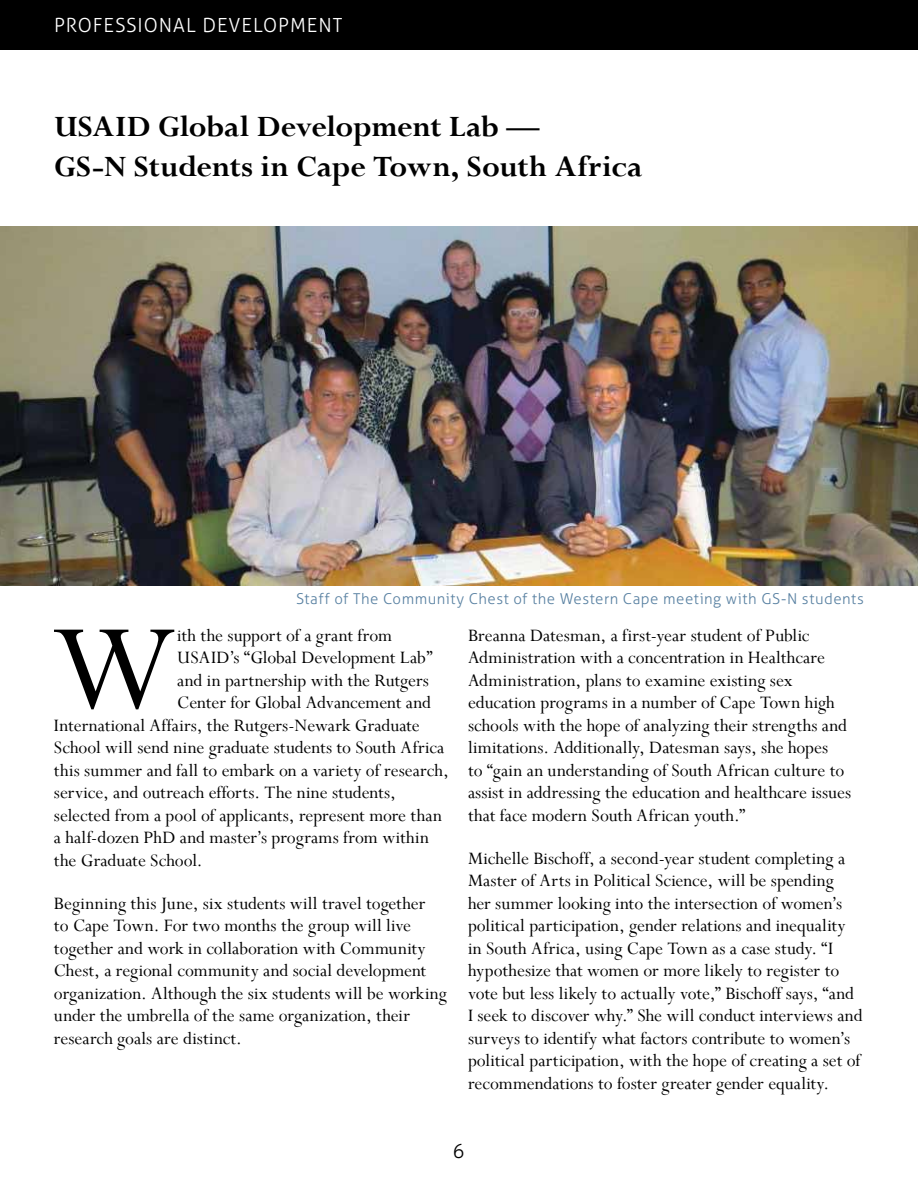
<style>
.page{position:relative;width:918px;height:1188px;background:#fff}
.page>*{position:absolute;margin:0;border:0;box-sizing:border-box;transform-origin:0 0}
.t1{font:137.4px "Perpetua";color:#000}
.t2{font:700 33px/39.6px "Perpetua";letter-spacing:-.01em;color:#000}
.t3{font:19.5px/22.5px "Perpetua";color:#000}
.t4{font:300 19.5px "Aller";letter-spacing:.05em;color:#fff}
.t5{font:300 19.5px "Aller";color:#000}
.t6{font:300 15px "Aller";letter-spacing:.035em;color:#5981a2}
</style>
<div class="page">
<img style="left:0;top:227px;width:918px;height:358px">
<div style="left:0;top:0;width:918px;height:50px;background:#000"></div>
<p class="t4" style="left:54px;top:13px;width:290px">PROFESSIONAL DEVELOPMENT</p>
<h2 class="t2" style="left:54px;top:106px;width:590px">USAID Global Development Lab —<br>GS-N Students in Cape Town, South Africa</h2>
<p class="t6" style="left:296px;top:589px;width:569px">Staff of The Community Chest of the Western Cape meeting with GS-N students</p>
<h1 class="t1" style="left:51px;top:582px;width:127px">W</h1>
<p class="t3" style="left:177px;top:624px;width:217px">ith the support of a grant from</p>
<p class="t3" style="left:177px;top:646px;width:257px">USAID’s “Global Development Lab”</p>
<p class="t3" style="left:177px;top:669px;width:253px">and in partnership with the Rutgers</p>
<p class="t3" style="left:177px;top:691px;width:255px">Center for Global Advancement and</p>
<p class="t3" style="left:54px;top:714px;width:367px">International Affairs, the Rutgers-Newark Graduate</p>
<p class="t3" style="left:54px;top:736px;width:392px">School will send nine graduate students to South Africa</p>
<p class="t3" style="left:54px;top:759px;width:396px">this summer and fall to embark on a variety of research,</p>
<p class="t3" style="left:54px;top:781px;width:343px">service, and outreach efforts. The nine students,</p>
<p class="t3" style="left:54px;top:804px;width:390px">selected from a pool of applicants, represent more than</p>
<p class="t3" style="left:54px;top:826px;width:377px">a half-dozen PhD and master’s programs from within</p>
<p class="t3" style="left:54px;top:849px;width:150px">the Graduate School.</p>
<p class="t3" style="left:54px;top:891px;width:395px">Beginning this June, six students will travel together<br>to Cape Town. For two months the group will live together and work in collaboration with Community Chest, a regional community and social development organization. Although the six students will be working under the umbrella of the same organization, their research goals are distinct.</p>
<p class="t3" style="left:468px;top:624px;width:385px">Breanna Datesman, a first-year student of Public Administration with a concentration in Healthcare Administration, plans to examine existing sex education programs in a number of Cape Town high schools with the hope of analyzing their strengths and limitations. Additionally, Datesman says, she hopes<br>to “gain an understanding of South African culture to assist in addressing the education and healthcare issues that face modern South African youth.”</p>
<p class="t3" style="left:468px;top:846px;width:396px">Michelle Bischoff, a second-year student completing a Master of Arts in Political Science, will be spending<br>her summer looking into the intersection of women’s political participation, gender relations and inequality in South Africa, using Cape Town as a case study. “I hypothesize that women or more likely to register to vote but less likely to actually vote,” Bischoff says, “and I seek to discover why.” She will conduct interviews and surveys to identify what factors contribute to women’s political participation, with the hope of creating a set of recommendations to foster greater gender equality.</p>
<p class="t5" style="left:453px;top:1139px;width:13px">6</p>
</div>
